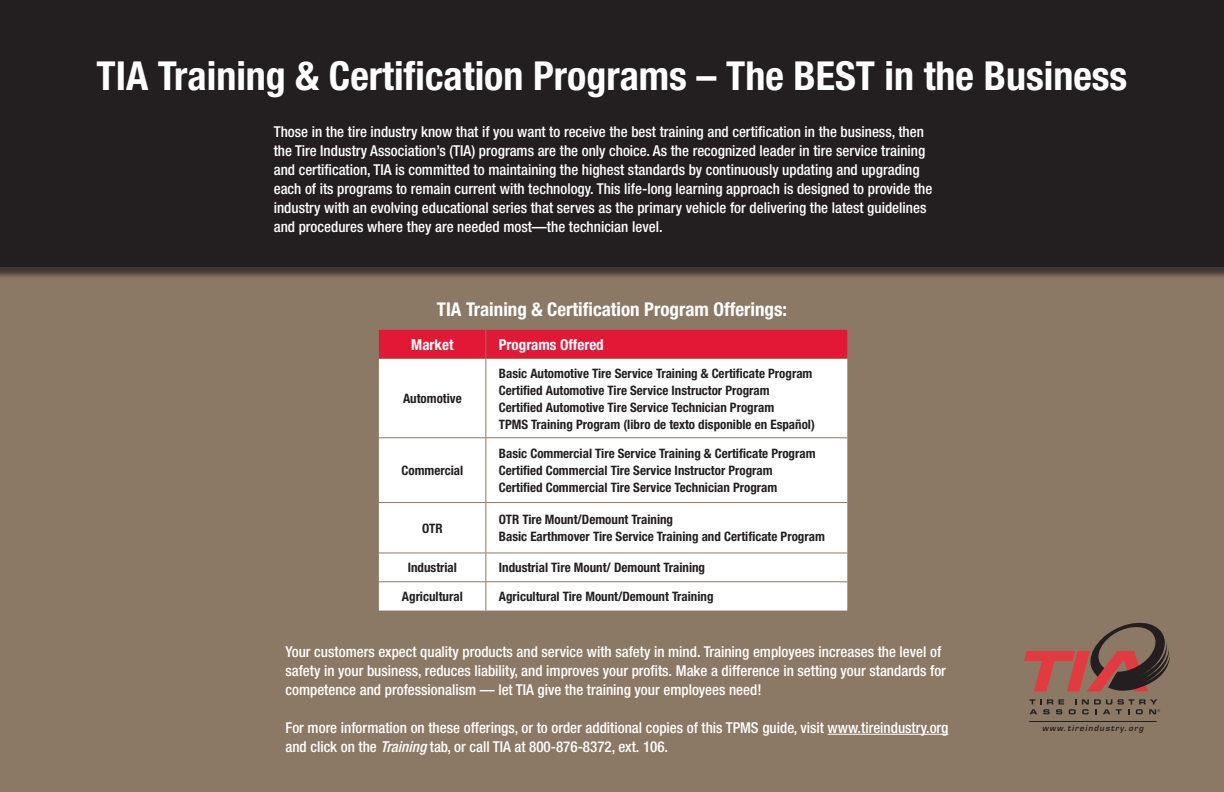
<style>
.page{position:relative;width:1224px;height:792px;background:#8c7965}
.page>*{position:absolute;margin:0;border:0;box-sizing:border-box;transform-origin:0 0}
.t1{font:700 condensed 40px "Helvetica Neue";color:#fff}
.t2{font:700 condensed 19px "Helvetica Neue";color:#fff}
.t3{font:500 condensed 15px/19px "Helvetica Neue";color:#fff}
.t4{font:700 condensed 15px "Helvetica Neue";color:#fff}
.t5{font:700 condensed 13px/17px "Helvetica Neue";color:#231f20}
.t6{font:italic 600 7.8px "Eurostile";letter-spacing:.14em;color:#231f20}
.t7{font:5.4px "Myriad";color:#231f20}
.s1{font-style:italic}
</style>
<div class="page">
<div style="left:0;top:0;width:1224px;height:280px;background:#231f20;opacity:.75"></div>
<div style="left:0;top:0;width:1224px;height:267px;background:#231f20"></div>
<hr style="left:828px;top:734px;width:120px;height:1px;background:#fff">
<div style="left:379px;top:359px;width:468px;height:252px;background:#fff"></div>
<div style="left:379px;top:330px;width:468px;height:28px;background:#e31837"></div>
<hr style="left:485px;top:359px;width:1px;height:78px;background:#8c7965">
<hr style="left:379px;top:437px;width:107px;height:1px;background:#8c7965">
<hr style="left:486px;top:437px;width:361px;height:1px;background:#8c7965">
<hr style="left:485px;top:438px;width:1px;height:64px;background:#8c7965">
<hr style="left:379px;top:502px;width:107px;height:1px;background:#8c7965">
<hr style="left:486px;top:502px;width:361px;height:1px;background:#8c7965">
<hr style="left:485px;top:503px;width:1px;height:49px;background:#8c7965">
<hr style="left:379px;top:552px;width:107px;height:1px;background:#8c7965">
<hr style="left:486px;top:552px;width:361px;height:1px;background:#8c7965">
<hr style="left:379px;top:581px;width:107px;height:1px;background:#8c7965">
<hr style="left:486px;top:581px;width:361px;height:1px;background:#8c7965">
<svg style="left:485px;top:553px;width:1px;height:58px"></svg>
<svg style="left:1024px;top:623px;width:146px;height:91px"></svg>
<hr style="left:1029px;top:721px;width:128px;height:1px;background:#231f20">
<h1 class="t1" style="left:97px;top:52px;width:1032px">TIA Training &amp; Certification Programs – The BEST in the Business</h1>
<p class="t3" style="left:274px;top:122px;width:660px">Those in the tire industry know that if you want to receive the best training and certification in the business, then the Tire Industry Association’s (TIA) programs are the only choice. As the recognized leader in tire service training and certification, TIA is committed to maintaining the highest standards by continuously updating and upgrading each of its programs to remain current with technology. This life-long learning approach is designed to provide the industry with an evolving educational series that serves as the primary vehicle for delivering the latest guidelines and procedures where they are needed most—the technician level.</p>
<p class="t2" style="left:437px;top:297px;width:352px">TIA Training &amp; Certification Program Offerings:</p>
<p class="t4" style="left:411px;top:335px;width:44px">Market</p>
<p class="t4" style="left:499px;top:335px;width:106px">Programs Offered</p>
<p class="t5" style="left:403px;top:390px;width:60px">Automotive</p>
<p class="t5" style="left:401px;top:462px;width:63px">Commercial</p>
<p class="t5" style="left:499px;top:364px;width:318px">Basic Automotive Tire Service Training &amp; Certificate Program Certified Automotive Tire Service Instructor Program Certified Automotive Tire Service Technician Program<br>TPMS Training Program (libro de texto disponible en Español)</p>
<p class="t5" style="left:499px;top:445px;width:318px">Basic Commercial Tire Service Training &amp; Certificate Program<br>Certified Commercial Tire Service Instructor Program<br>Certified Commercial Tire Service Technician Program</p>
<p class="t5" style="left:422px;top:520px;width:22px">OTR</p>
<p class="t5" style="left:499px;top:511px;width:328px">OTR Tire Mount/Demount Training<br>Basic Earthmover Tire Service Training and Certificate Program</p>
<p class="t5" style="left:408px;top:559px;width:51px">Industrial</p>
<p class="t5" style="left:499px;top:559px;width:208px">Industrial Tire Mount/ Demount Training</p>
<p class="t5" style="left:402px;top:588px;width:62px">Agricultural</p>
<p class="t5" style="left:499px;top:588px;width:216px">Agricultural Tire Mount/Demount Training</p>
<p class="t3" style="left:285px;top:642px;width:662px">Your customers expect quality products and service with safety in mind. Training employees increases the level of safety in your business, reduces liability, and improves your profits. Make a difference in setting your standards for competence and professionalism — let TIA give the training your employees need!</p>
<p class="t3" style="left:285px;top:718px;width:665px">For more information on these offerings, or to order additional copies of this TPMS guide, visit www.tireindustry.org and click on the <span class="s1">Training</span>tab, or call TIA at 800-876-8372, ext. 106.</p>
<p class="t6" style="left:1042px;top:723px;width:103px">www.tireindustry.org</p>
<p class="t7" style="left:1158px;top:708px;width:4px">®</p>
</div>
